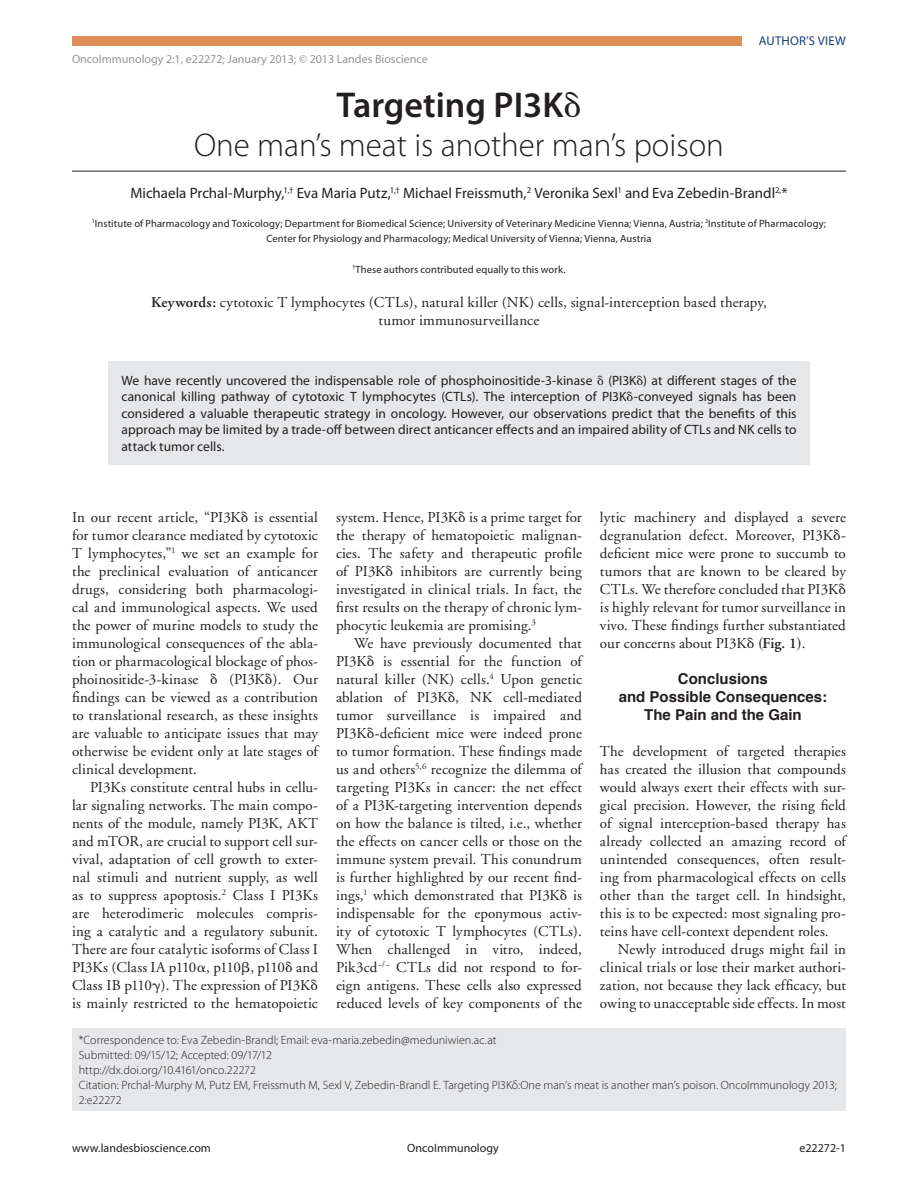
<style>
.page{position:relative;width:918px;height:1188px;background:#fff}
.page>*{position:absolute;margin:0;border:0;box-sizing:border-box;transform-origin:0 0}
.t1{font:600 36px "Myriad Pro";color:#231f20}
.t2{font:300 33px "Myriad Pro";color:#231f20}
.t3{font:15px/18px "Adobe Garamond";letter-spacing:.01em;color:#231f20;text-align:justify}
.t4{font:15px "Myriad Pro";color:#231f20}
.t5{font:700 15px/18px "Helvetica";color:#231f20;text-align:center}
.t6{font:13.5px/16.5px "Myriad Pro";letter-spacing:.005em;color:#231f20;text-align:justify}
.t7{font:12.75px "Myriad Pro";letter-spacing:.02em;color:#193f7c}
.t8{font:300 12px/15px "Myriad Pro";letter-spacing:.005em;color:#231f20}
.t9{font:12px "Myriad Pro";color:#939598}
.t10{font:12px "Myriad Pro";color:#231f20}
.t11{font:10.5px/15px "Myriad Pro";letter-spacing:.015em;color:#231f20;text-align:center}
.s1{font-family:"Universal Std Greekw Math Pi";font-weight:400}
.s2{font-weight:600}
.s3{font-family:"Universal Std Greekw Math Pi"}
</style>
<div class="page">
<div style="left:72px;top:36px;width:669px;height:10px;background:#df8e57"></div>
<hr style="left:72px;top:171px;width:774px;height:1px;background:#231f20">
<div style="left:72px;top:1028px;width:774px;height:83px;background:#e6e7e9"></div>
<div style="left:108px;top:361px;width:702px;height:103px;background:#e6e7e9"></div>
<p class="t9" style="left:72px;top:52px;width:357px">OncoImmunology 2:1, e22272; January 2013; © 2013 Landes Bioscience</p>
<p class="t7" style="left:759px;top:32px;width:89px">Author’s View</p>
<h1 class="t1" style="left:337px;top:82px;width:246px">Targeting PI3K<span class="s1">δ</span></h1>
<h2 class="t2" style="left:194px;top:125px;width:531px">One man’s meat is another man’s poison</h2>
<p class="t4" style="left:130px;top:184px;width:659px">Michaela Prchal-Murphy,<sup>1,†</sup> Eva Maria Putz,<sup>1,†</sup> Michael Freissmuth,<sup>2</sup> Veronika Sexl<sup>1</sup> and Eva Zebedin-Brandl<sup>2,</sup>*</p>
<p class="t11" style="left:92px;top:215px;width:736px"><sup>1</sup>Institute of Pharmacology and Toxicology; Department for Biomedical Science; University of Veterinary Medicine Vienna; Vienna, Austria; <sup>2</sup>Institute of Pharmacology;<br>Center for Physiology and Pharmacology; Medical University of Vienna; Vienna, Austria</p>
<p class="t11" style="left:352px;top:262px;width:215px"><sup>†</sup>These authors contributed equally to this work.</p>
<p class="t3" style="left:151px;top:294px;width:617px;text-align:center"><span class="s2">Keywords:</span> cytotoxic T lymphocytes (CTLs), natural killer (NK) cells, signal-interception based therapy, tumor immunosurveillance</p>
<p class="t6" style="left:122px;top:372px;width:677px">We have recently uncovered the indispensable role of phosphoinositide-3-kinase <span class="s3">δ</span> (PI3K<span class="s3">δ</span>) at different stages of the canonical killing pathway of cytotoxic T lymphocytes (CTLs). The interception of PI3K<span class="s3">δ</span>-conveyed signals has been considered a valuable therapeutic strategy in oncology. However, our observations predict that the benefits of this approach may be limited by a trade-off between direct anticancer effects and an impaired ability of CTLs and NK cells to attack tumor cells.</p>
<p class="t3" style="left:72px;top:509px;width:247px">In our recent article, “PI3K<span class="s3">δ</span> is essential for tumor clearance mediated by cytotoxic T lymphocytes,”<sup>1</sup> we set an example for the preclinical evaluation of anticancer drugs, considering both pharmacologi&shy;cal and immunological aspects. We used the power of murine models to study the immunological consequences of the abla&shy;tion or pharmacological blockage of phos&shy;phoinositide-3-kinase <span class="s3">δ</span> (PI3K<span class="s3">δ</span>). Our findings can be viewed as a contribution to translational research, as these insights are valuable to anticipate issues that may otherwise be evident only at late stages of clinical development.</p>
<p class="t3" style="left:72px;top:779px;width:248px;text-indent:18px">PI3Ks constitute central hubs in cellu&shy;lar signaling networks. The main compo&shy;nents of the module, namely PI3K, AKT and mTOR, are crucial to support cell sur&shy;vival, adaptation of cell growth to exter&shy;nal stimuli and nutrient supply, as well as to suppress apoptosis.<sup>2</sup> Class I PI3Ks are heterodimeric molecules compris&shy;ing a catalytic and a regulatory subunit.<br>There are four catalytic isoforms of Class I PI3Ks (Class IA p110<span class="s3">α</span>, p110<span class="s3">β</span>, p110<span class="s3">δ</span> and Class IB p110<span class="s3">γ</span>). The expression of PI3K<span class="s3">δ </span>is mainly restricted to the hematopoietic</p>
<p class="t3" style="left:336px;top:509px;width:247px">system. Hence, PI3K<span class="s3">δ</span> is a prime target for the therapy of hematopoietic malignan&shy;cies. The safety and therapeutic profile of PI3K<span class="s3">δ</span> inhibitors are currently being investigated in clinical trials. In fact, the first results on the therapy of chronic lym&shy;phocytic leukemia are promising.<sup>3</sup></p>
<p class="t3" style="left:336px;top:635px;width:248px;text-indent:18px">We have previously documented that PI3K<span class="s3">δ</span> is essential for the function of natural killer (NK) cells.<sup>4</sup> Upon genetic ablation of PI3K<span class="s3">δ</span>, NK cell-mediated tumor surveillance is impaired and PI3K<span class="s3">δ</span>-deficient mice were indeed prone to tumor formation. These findings made us and others<sup>5,6</sup> recognize the dilemma of targeting PI3Ks in cancer: the net effect of a PI3K-targeting intervention depends on how the balance is tilted, i.e., whether the effects on cancer cells or those on the immune system prevail. This conundrum is further highlighted by our recent find&shy;ings,<sup>1</sup> which demonstrated that PI3K<span class="s3">δ</span> is indispensable for the eponymous activ&shy;ity of cytotoxic T lymphocytes (CTLs).<br>When challenged in vitro, indeed, Pik3cd<sup>−/−</sup> CTLs did not respond to for&shy;eign antigens. These cells also expressed reduced levels of key components of the</p>
<p class="t3" style="left:600px;top:509px;width:248px">lytic machinery and displayed a severe degranulation defect. Moreover, PI3K<span class="s3">δ&shy;</span>deficient mice were prone to succumb to tumors that are known to be cleared by CTLs. We therefore concluded that PI3K<span class="s3">δ </span>is highly relevant for tumor surveillance in vivo. These findings further substantiated our concerns about PI3K<span class="s3">δ (</span><span class="s2">Fig. 1</span><span class="s3">)</span>.</p>
<p class="t5" style="left:619px;top:670px;width:210px">Conclusions<br>and Possible Consequences:<br>The Pain and the Gain</p>
<p class="t3" style="left:600px;top:743px;width:247px">The development of targeted therapies has created the illusion that compounds would always exert their effects with sur&shy;gical precision. However, the rising field of signal interception-based therapy has already collected an amazing record of unintended consequences, often result&shy;ing from pharmacological effects on cells other than the target cell. In hindsight, this is to be expected: most signaling pro&shy;teins have cell-context dependent roles.</p>
<p class="t3" style="left:600px;top:941px;width:247px;text-indent:18px">Newly introduced drugs might fail in clinical trials or lose their market authori&shy;zation, not because they lack efficacy, but owing to unacceptable side effects. In most</p>
<p class="t8" style="left:79px;top:1032px;width:760px">*Correspondence to: Eva Zebedin-Brandl; Email: eva-maria.zebedin@meduniwien.ac.at<br>Submitted: 09/15/12; Accepted: 09/17/12<br>http://dx.doi.org/10.4161/onco.22272<br>Citation: Prchal-Murphy M, Putz EM, Freissmuth M, Sexl V, Zebedin-Brandl E. Targeting PI3Kδ:One man’s meat is another man’s poison. OncoImmunology 2013; 2:e22272</p>
<p class="t10" style="left:72px;top:1141px;width:140px">www.landesbioscience.com</p>
<p class="t10" style="left:407px;top:1141px;width:93px">OncoImmunology</p>
<p class="t10" style="left:799px;top:1141px;width:48px">e22272-1</p>
</div>
